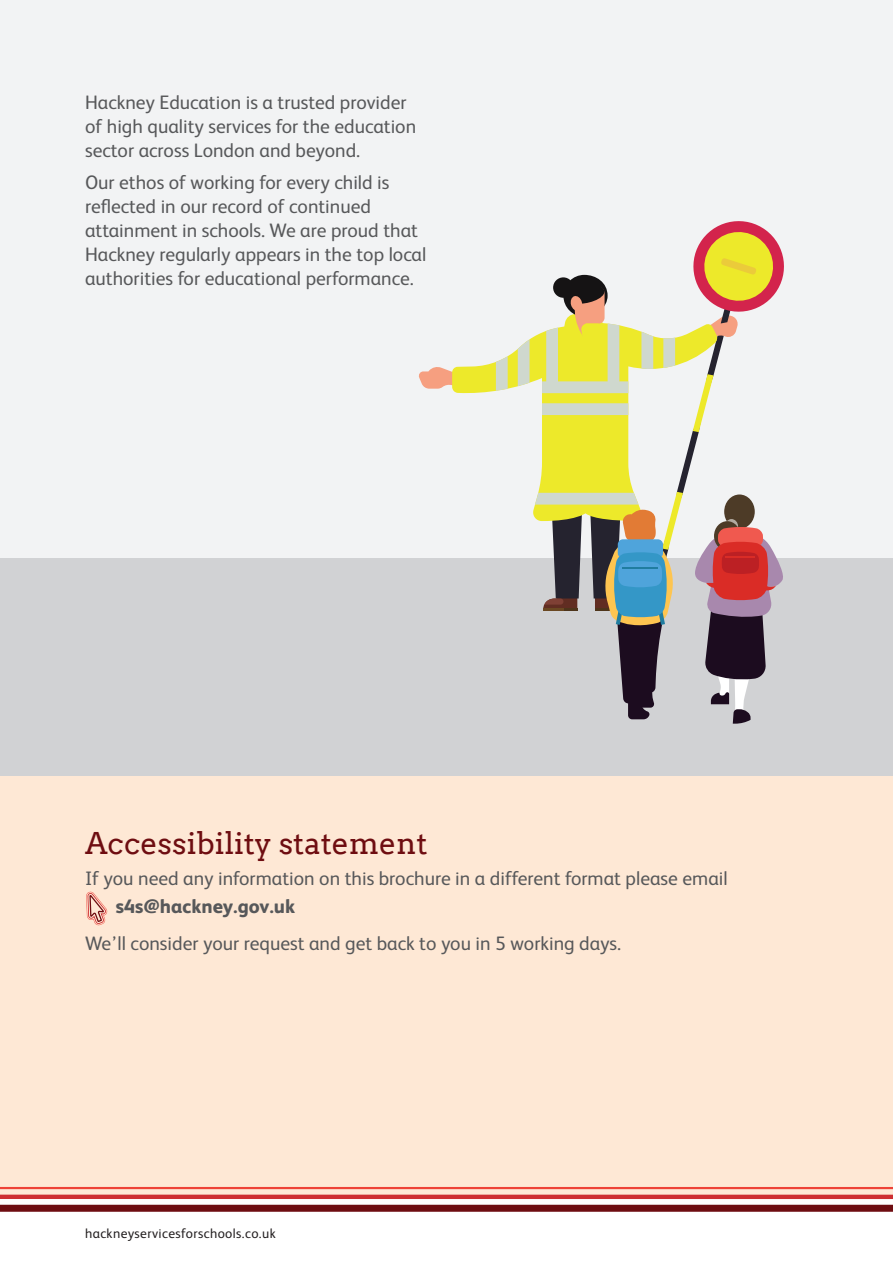
<style>
.page{position:relative;width:893px;height:1263px;background:#fff}
.page>*{position:absolute;margin:0;border:0;box-sizing:border-box;transform-origin:0 0}
.t1{font:30px "Arvo";color:#6e0d11}
.t2{font:19.5px/24px "FS Albert";color:#57585a}
.t3{font:13.5px "FS Albert";letter-spacing:.03em;color:#231f20}
.s1{font-weight:800}
</style>
<div class="page">
<div style="left:0;top:0;width:893px;height:1210px;background:#f2f3f4"></div>
<div style="left:0;top:558px;width:893px;height:218px;background:#d1d2d4"></div>
<div style="left:0;top:776px;width:893px;height:420px;background:#fee8d5"></div>
<svg style="left:86px;top:892px;width:21px;height:33px"></svg>
<svg style="left:418px;top:367px;width:34px;height:22px"></svg>
<svg style="left:452px;top:349px;width:66px;height:45px;fill:#ede92a"></svg>
<svg style="left:496px;top:356px;width:12px;height:35px"></svg>
<svg style="left:518px;top:221px;width:266px;height:503px"></svg>
<svg style="left:0;top:1187px;width:893px;height:25px"></svg>
<p class="t2" style="left:85px;top:89px;width:333px">Hackney Education is a trusted provider of high quality services for the education sector across London and beyond.</p>
<p class="t2" style="left:85px;top:169px;width:343px">Our ethos of working for every child is reflected in our record of continued attainment in schools. We are proud that Hackney regularly appears in the top local authorities for educational performance.</p>
<h2 class="t1" style="left:85px;top:825px;width:344px">Accessibility statement</h2>
<p class="t2" style="left:116px;top:863px;width:613px;line-height:28.2px;text-indent:-31px">If you need any information on this brochure in a different format please email <span class="s1">s4s@hackney.gov.uk</span></p>
<p class="t2" style="left:85px;top:930px;width:538px">We’ll consider your request and get back to you in 5 working days.</p>
<p class="t3" style="left:85px;top:1225px;width:192px">hackneyservicesforschools.co.uk</p>
</div>
